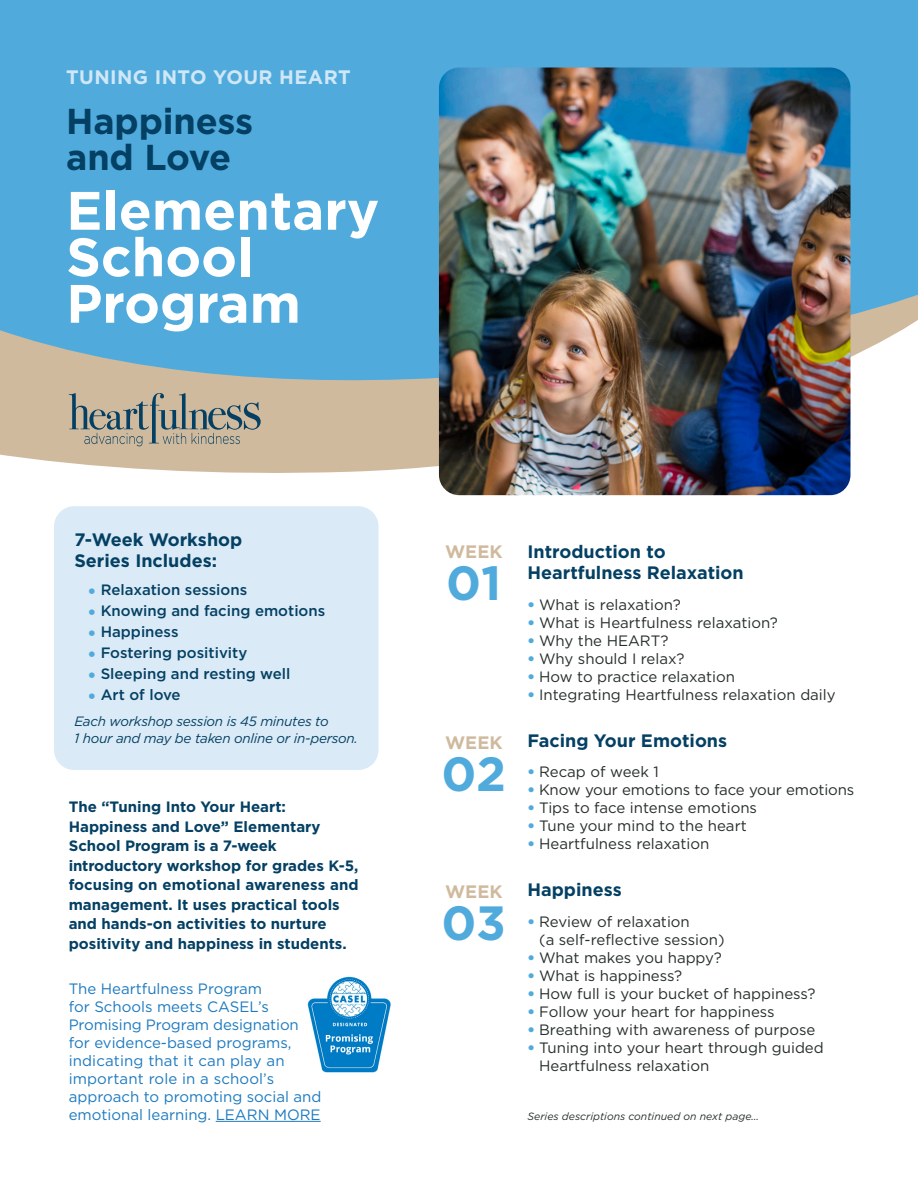
<style>
.page{position:relative;width:918px;height:1188px;background:#fff}
.page>*{position:absolute;margin:0;border:0;box-sizing:border-box;transform-origin:0 0}
.t1{font:700 54px/46.5px "Gotham";color:#fff}
.t2{font:700 48px "Gotham";color:#50abdc}
.t3{font:700 36px/36px "Gotham";letter-spacing:-.005em;color:#044063}
.t4{font:700 19.5px "Gotham";letter-spacing:.02em;color:#cfe7f6}
.t5{font:700 18px/21.6px "Gotham";color:#044063}
.t6{font:700 18px "Gotham";color:#d0ba9e}
.t7{font:15px/18px "Gotham";color:#262e2c}
.t8{font:700 15px/19.5px "Gotham";color:#044063}
.t9{font:15px/18px "Gotham";color:#1d7abf}
.t10{font:500 15px "Gotham";color:#044063}
.t11{font:italic 13.5px/16.2px "Gotham";letter-spacing:-.02em;color:#044063}
.t12{font:italic 10.5px "Gotham";color:#262e2c}
.s1{font-weight:900;font-size:16.5px;color:#50abdc}
.s2{font-weight:900;color:#50abdc}
</style>
<div class="page">
<svg style="left:0;top:449px;width:851px;height:27px;fill:#d0ba9e"></svg>
<svg style="left:0;top:0;width:918px;height:449px;background:#63afd5"></svg>
<div style="left:54px;top:506px;width:325px;height:264px;background:#daeaf6;border-radius:20px"></div>
<img style="left:439px;top:68px;width:411px;height:427px">
<svg style="left:69px;top:393px;width:192px;height:53px;background:#a7a192"></svg>
<img style="left:307px;top:976px;width:84px;height:97px">
<hr style="left:216px;top:1121px;width:105px;height:1px;background:#1d7abf">
<p class="t4" style="left:66px;top:64px;width:286px">TUNING INTO YOUR HEART</p>
<p class="t3" style="left:66px;top:103px;width:188px">Happiness and Love</p>
<p class="t1" style="left:66px;top:187px;width:314px">Elementary<br>School<br>Program</p>
<p class="t5" style="left:74px;top:528px;width:169px">7-Week Workshop<br>Series Includes:</p>
<p class="t10" style="left:88px;top:580px;width:161px"><span class="s1">•</span> Relaxation sessions</p>
<p class="t10" style="left:88px;top:601px;width:239px"><span class="s1">•</span> Knowing and facing emotions</p>
<p class="t10" style="left:88px;top:622px;width:92px"><span class="s1">•</span> Happiness</p>
<p class="t10" style="left:88px;top:643px;width:161px"><span class="s1">•</span> Fostering positivity</p>
<p class="t10" style="left:88px;top:664px;width:204px"><span class="s1">•</span> Sleeping and resting well</p>
<p class="t10" style="left:88px;top:685px;width:94px"><span class="s1">•</span> Art of love</p>
<p class="t11" style="left:74px;top:713px;width:285px">Each workshop session is 45 minutes to<br>1 hour and may be taken online or in-person.</p>
<p class="t8" style="left:69px;top:797px;width:292px">The “Tuning Into Your Heart:<br>Happiness and Love” Elementary School Program is a 7-week introductory workshop for grades K-5, focusing on emotional awareness and management. It uses practical tools and hands-on activities to nurture positivity and happiness in students.</p>
<p class="t9" style="left:69px;top:979px;width:254px">The Heartfulness Program<br>for Schools meets CASEL’s<br>Promising Program designation for evidence-based programs, indicating that it can play an important role in a school’s approach to promoting social and emotional learning. LEARN MORE</p>
<p class="t6" style="left:445px;top:540px;width:59px">WEEK</p>
<p class="t2" style="left:446px;top:551px;width:57px">01</p>
<p class="t6" style="left:445px;top:730px;width:59px">WEEK</p>
<p class="t2" style="left:442px;top:742px;width:66px">02</p>
<p class="t6" style="left:445px;top:880px;width:59px">WEEK</p>
<p class="t2" style="left:442px;top:892px;width:66px">03</p>
<p class="t5" style="left:528px;top:541px;width:218px">Introduction to<br>Heartfulness Relaxation</p>
<p class="t7" style="left:528px;top:595px;width:155px"><span class="s2">•</span> What is relaxation?</p>
<p class="t7" style="left:528px;top:613px;width:252px"><span class="s2">•</span> What is Heartfulness relaxation?</p>
<p class="t7" style="left:528px;top:631px;width:142px"><span class="s2">•</span> Why the HEART?</p>
<p class="t7" style="left:528px;top:649px;width:159px"><span class="s2">•</span> Why should I relax?</p>
<p class="t7" style="left:528px;top:667px;width:209px"><span class="s2">•</span> How to practice relaxation</p>
<p class="t7" style="left:528px;top:685px;width:310px"><span class="s2">•</span> Integrating Heartfulness relaxation daily</p>
<p class="t5" style="left:528px;top:730px;width:201px">Facing Your Emotions</p>
<p class="t7" style="left:528px;top:763px;width:133px"><span class="s2">•</span> Recap of week 1</p>
<p class="t7" style="left:528px;top:781px;width:328px"><span class="s2">•</span> Know your emotions to face your emotions</p>
<p class="t7" style="left:528px;top:799px;width:231px"><span class="s2">•</span> Tips to face intense emotions</p>
<p class="t7" style="left:528px;top:817px;width:221px"><span class="s2">•</span> Tune your mind to the heart</p>
<p class="t7" style="left:528px;top:835px;width:184px"><span class="s2">•</span> Heartfulness relaxation</p>
<p class="t5" style="left:528px;top:879px;width:96px">Happiness</p>
<p class="t7" style="left:539px;top:912px;width:187px;text-indent:-12px"><span class="s2">•</span> Review of relaxation<br>(a self-reflective session)</p>
<p class="t7" style="left:528px;top:948px;width:196px"><span class="s2">•</span> What makes you happy?</p>
<p class="t7" style="left:528px;top:966px;width:156px"><span class="s2">•</span> What is happiness?</p>
<p class="t7" style="left:528px;top:984px;width:290px"><span class="s2">•</span> How full is your bucket of happiness?</p>
<p class="t7" style="left:528px;top:1002px;width:249px"><span class="s2">•</span> Follow your heart for happiness</p>
<p class="t7" style="left:528px;top:1020px;width:290px"><span class="s2">•</span> Breathing with awareness of purpose</p>
<p class="t7" style="left:539px;top:1038px;width:286px;text-indent:-12px"><span class="s2">•</span> Tuning into your heart through guided<br>Heartfulness relaxation</p>
<p class="t12" style="left:528px;top:1110px;width:233px">Series descriptions continued on next page…</p>
</div>
